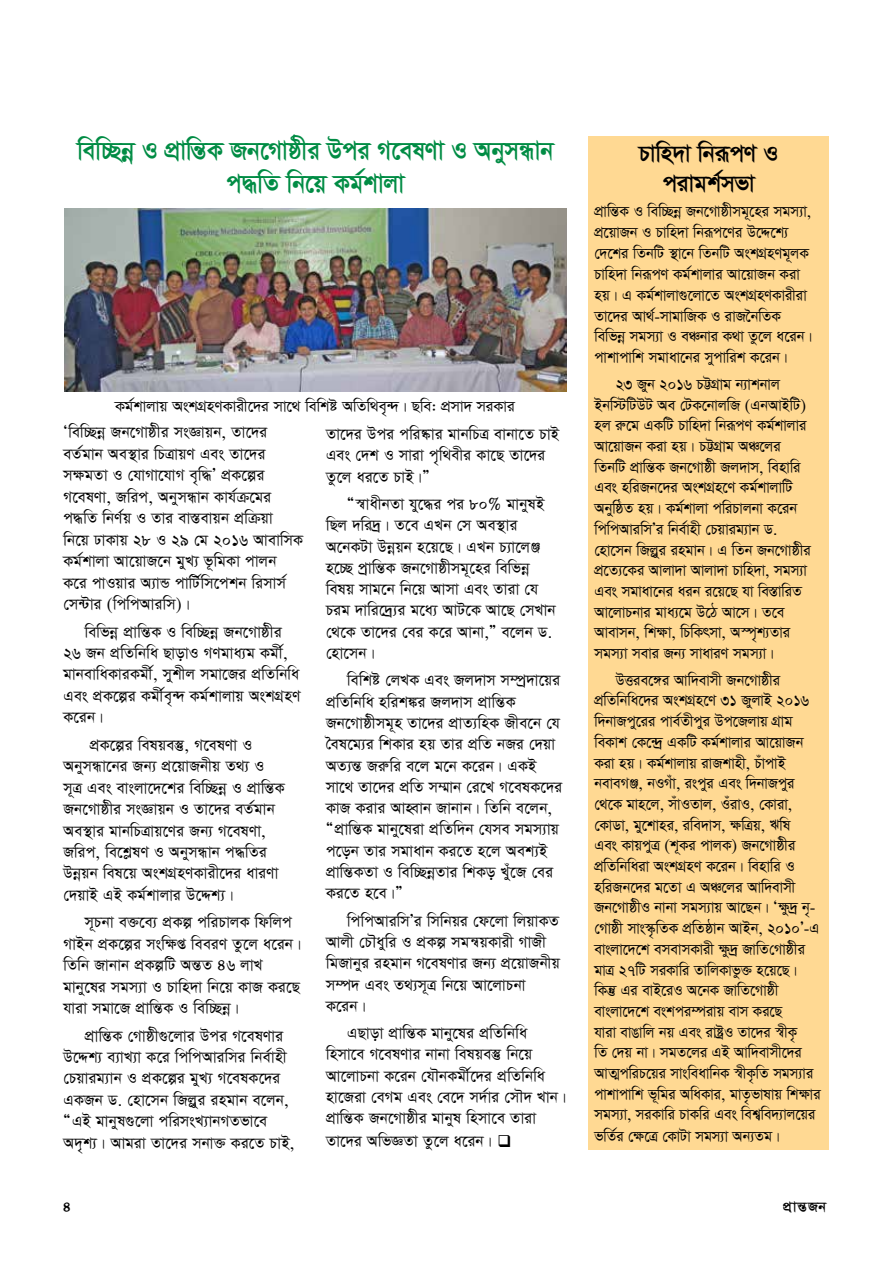
<style>
.page{position:relative;width:893px;height:1286px;background:#fff}
.page>*{position:absolute;margin:0;border:0;box-sizing:border-box;transform-origin:0 0}
.t1{font:30px/33px "Sutonny MJ Bold";color:#008c44;text-align:center;scale:.95 1}
.t2{font:27px/30px "Sutonny MJ Bold";color:#000;text-align:center}
.t3{font:18.75px/21.5px "Sutonny MJ";letter-spacing:.015em;color:#000;scale:.95 1}
.t4{font:18px/20.7px "Sutonny MJ";color:#000;scale:.95 1}
.t5{font:18px "Sutonny MJ";color:#000}
.t6{font:16.5px "Sutonny MJ Bold";letter-spacing:.05em;color:#000}
</style>
<div class="page">
<div style="left:588px;top:136px;width:241px;height:1014px;background:#ffd993"></div>
<img style="left:65px;top:209px;width:501px;height:183px">
<h1 class="t1" style="left:78px;top:135px;width:502px">WEW”QBŒ I CÖVWŠÍK RB‡MVÔXI DCI M‡ELYV I ABYMÜVB<br>C×WZ WB‡Q KG©KVJV</h1>
<h2 class="t2" style="left:639px;top:140px;width:140px">PVWN`V WBIƑCY I<br>CIVGK©MFV</h2>
<p class="t5" style="left:115px;top:396px;width:401px">KG©KVJVQ ASKMÖNYKVIX‡`I MV‡_ WEWKÓ AWZW_E„›`| QWE: CÖMV` MIKVI</p>
<p class="t3" style="left:63px;top:423px;width:254px">ÔWEW”QBŒ RB‡MVÔXI MSÁVQB, ZV‡`I<br>EZ©GVB AE¯’VI WPÎVQY GES ZV‡`I<br>MŸGZV I †HVMV‡HVM E„W×Õ CÖK‡ÍI<br>M‡ELYV, RWIC, ABYMÜVB KVH©Μ‡GI<br>C×WZ WBY©Q I ZVI EV¯ÍEVQB CÖWΜQV<br>WB‡Q XVKVQ 28 I 29 †G 2016 AVEVWMK<br>KG©KVJV AV‡QVR‡B GYL¨ F‚WGKV CVJB<br>K‡I CVIQVI A¨VÛ CVWU©WM‡CKB WIMVM© †M›UVI (WCWCAVIWM)|</p>
<p class="t3" style="left:63px;top:622px;width:251px;text-indent:21px">WEWFBŒ CÖVWŠÍK I WEW”QBŒ RB‡MVÔXI<br>26 RB CÖWZWBWA QVOVI MYGVA¨G KGX©,<br>GVBEVWAKVIKGX©, MYKXJ MGV‡RI CÖWZWBWA<br>GES CÖK‡ÍI KGX©E„›` KG©KVJVQ ASKMÖNY<br>K‡IB|</p>
<p class="t3" style="left:63px;top:735px;width:234px;text-indent:26px">CÖK‡ÍI WELQE¯‘, M‡ELYV I<br>ABYMÜV‡BI RB¨ CÖ‡QVRBXQ Z_¨ I<br>M~Î GES EVSJV‡`‡KI WEW”QBŒ I CÖVWŠÍK<br>RB‡MVÔXI MSÁVQB I ZV‡`I EZ©GVB<br>AE¯’VI GVBWPÎVQ‡YI RB¨ M‡ELYV,<br>RWIC, WE‡KØLY I ABYMÜVB C×WZI<br>DBŒQB WEL‡Q ASKMÖNYKVIX‡`I AVIYV †`QVB GB KG©KVJVI D‡ÏK¨|</p>
<p class="t3" style="left:63px;top:912px;width:252px;text-indent:21px">M~PBV E³‡E¨ CÖKÍ CWIPVJK WDWJC<br>MVBB CÖK‡ÍI MSWŸß WEEIY ZZ‡J A‡IB|<br>WZWB RVBVB CÖKÍWU AŠÍZ 46 JVL<br>GVBY‡LI MGM¨V I PVWN`V WB‡Q KVR KI‡Q<br>HVIV MGV‡R CÖVWŠÍK I WEW”QBŒ|</p>
<p class="t3" style="left:63px;top:1025px;width:245px;text-indent:21px">CÖVWŠÍK †MVÔX¸‡JVI DCI M‡ELYVI D‡ÏK¨ E¨VL¨V K‡I WCWCAVIWMI WBE©VNX †PQVIG¨VB I CÖK‡ÍI GYL¨ M‡ELK‡`I GKRB W. †NV‡MB WRJØYI INGVB E‡JB, ÒGB GVBYL¸‡JV CWIMSL¨VBMZFV‡E A`„K¨| AVGIV ZV‡`I MBV³ KI‡Z PVB,</p>
<p class="t3" style="left:326px;top:424px;width:247px">ZV‡`I DCI CWI®‹VI GVBWPÎ EVBV‡Z PVB<br>GES †`K I MVIV C„W_EXI KV‡Q ZV‡`I<br>ZZ‡J AI‡Z PVB|Ó</p>
<p class="t3" style="left:326px;top:494px;width:243px;text-indent:21px">Ò¯^VAXBZV HY‡×I CI 80% GVBYLB<br>WQJ `WI`ª| Z‡E GLB †M AE¯’VI<br>A‡BKUV DBŒQB N‡Q‡Q| GLB P¨V‡JÄ<br>N‡”Q CªVWŠÍK RB‡MVÔXMG~‡NI WEWFBŒ<br>WELQ MVG‡B WB‡Q AVMV GES ZVIV †H<br>PIG `VWI‡`ª¨I G‡A¨ AVU‡K AV‡Q †MLVB †_‡K ZV‡`I †EI K‡I AVBV,Ó E‡JB W. †NV‡MB|</p>
<p class="t3" style="left:326px;top:670px;width:250px;text-indent:21px">WEWKÓ †JLK GES RJ`VM M¤Úª`V‡QI<br>CÖWZWBWA NWIK¼I RJ`VM CÖVWŠÍK<br>RB‡MVÔXMG~N ZV‡`I CÖVZ¨WNK RXE‡B †H ˆEL‡G¨I WKKVI NQ ZVI CÖWZ BRI †`QV<br>AZ¨ŠÍRIÆWI E‡J G‡B K‡IB| GKB<br>MV‡_ ZV‡`I CÖWZ M¤§VB †I‡L M‡ELK‡`I<br>KVR KIVI AVNŸVB RVBVB| WZWB E‡JB,<br>ÒCÖVWŠÍK GVBY‡LIV CÖWZW`B †HME MGM¨VQ<br>C‡OB ZVI MGVAVB KI‡Z N‡J AEK¨B<br>CÖVWŠÍKZV I WEW”QBŒZVI WKKO LYU‡R †EI<br>KI‡Z N‡E|Ó</p>
<p class="t3" style="left:326px;top:911px;width:248px;text-indent:21px">WCWCAVIWMÕI WMWBQI †D‡JV WJQVKZ<br>AVJX †PŠAYWI I CÖKÍ MGŠ^QKVIX MVRX<br>WGRVBYI INGVB M‡ELYVI RB¨ CÖ‡QVRBXQ<br>M¤Ú` GES Z_¨M~Î WB‡Q AV‡JVPBV<br>K‡IB|</p>
<p class="t3" style="left:326px;top:1023px;width:255px;text-indent:21px">GQVOV CÖVWŠÍK GVBY‡LI CÖWZWBWA<br>WNMV‡E M‡ELYVI BVBV WELQE¯‘WB‡Q<br>AV‡JVPBV K‡IB †HŠBKGX©‡`I CÖWZWBWA<br>NV‡RIV †EMG GES †E‡` M`©VI †MŠ` LVB|<br>CÖVWŠÍK RB‡MVÔXI GVBYL WNMV‡E ZVIV<br>ZV‡`I AWFÁZV ZZ‡J A‡IB| ❑</p>
<p class="t4" style="left:594px;top:202px;width:231px">CÖVWŠÍK I WEW”QBŒ RB‡MVÔXMG~‡NI MGM¨V, CÖ‡QVRB I PVWN`V WBIƑC‡YI D‡Ï‡K¨ †`‡KI WZBWU ¯’V‡B WZBWU ASKMÖNYG~JK PVWN`V WBIƑCY KG©KVJVI AV‡QVRB KIV NQ| G KG©KVJV¸‡JV‡Z ASKMÖNYKVIXIV ZV‡`I AV_©-MVGVWRK I IVR‰BWZK WEWFBŒ MGM¨V I EÂBVI K_V ZZ‡J A‡IB| CVKVCVWK MGVAV‡BI MYCVWIK K‡IB|</p>
<p class="t4" style="left:594px;top:375px;width:229px;text-indent:21px">23 RYB 2016 PÆMÖVG B¨VKBVJ<br>BBW÷WUDU AE †UK‡BVJWR (GBAVBWU)<br>NJ IÆ‡G GKWU PVWN`V WBIƑCY KG©KVJVI<br>AV‡QVRB KIV NQ| PÆMÖVG AÂ‡JI<br>WZBWU CÖVWŠÍK RB‡MVÔX RJ`VM, WENVWI<br>GES NWIRB‡`I ASKMÖN‡Y KG©KVJVWU<br>ABYWÔZ NQ| KG©KVJV CWIPVJBV K‡IB<br>WCWCAVIWMÕI WBE©VNX †PQVIG¨VB W. †NV‡MB WRJØYI INGVB| G WZB RB‡MVÔXI<br>CÖ‡Z¨‡KI AVJV`V AVJV`V PVWN`V, MGM¨V<br>GES MGVAV‡BI AIB I‡Q‡Q HV WE¯ÍVWIZ<br>AV‡JVPBVI GVA¨‡G D‡V AV‡M| Z‡E<br>AVEVMB, WKŸV, WPWKRMV, A¯Ú„K¨ZVI<br>MGM¨V MEVI RB¨ MVAVIY MGM¨V|</p>
<p class="t4" style="left:594px;top:670px;width:240px;text-indent:21px">DËIE‡½I AVW`EVMX RB‡MVÔXI CÖWZWBWA‡`I ASKMÖN‡Y 31 RYJVB 2016<br>W`BVRCY‡II CVE©ZXCYI DC‡RJVQ MÖVG WEKVK †K‡›`ª GKWU KG©KVJVI AV‡QVRB KIV NQ| KG©KVJVQ IVRKVNX, PUVCVB BEVEMÄ, BIMUV, ISCYI GES W`BVRCYI †_‡K GVN‡J, MUVIZVJ, IUIVI, †KVIV, †KVWV, GY‡KVNI, IWE`VM, ŸWÎQ, FWL<br>GES KVQCYÎ (K~KI CVJK) RB‡MVÔXI CÖWZWBWAIV ASKMÖNY K‡IB| WENVWI I NWIRB‡`I G‡ZV G AÂ‡JI AVW`EVMX RB‡MVÔXI BVBV MGM¨VQ AV‡QB| ÔŸZ`ª B„- †MVÔX MVS¯‹…WZK CÖWZÔVB AVBB, 2010Õ-G EVSJV‡`‡K EMEVMKVIX ŸZ`ª RVWZ†MVÔXI GVÎ 27WU MIKVWI ZVWJKVFZ³ N‡Q‡Q| WKŠ‘GI EVB‡II A‡BK RVWZ‡MVÔX EVSJV‡`‡K ESKCI¤ÚIVQ EVM KI‡Q<br>HVIV EVOVWJ BQ GES IVÓªI ZV‡`I ¯^XK… WZ †`Q BV| MGZ‡JI GB AVW`EVMX‡`I AVZ¥CWIP‡QI MVSWEAVWBK ¯^XK…WZ MGM¨VI CVKVCVWK F~WGI AWAKVI, GVZ…FVLVQ WKŸVI MGM¨V, MIKVWI PVKWI GES WEK¦WE`¨VJ‡QI FWZ©I †Ÿ‡Î †KVUV MGM¨V AB¨ZG|</p>
<p class="t6" style="left:63px;top:1198px;width:10px">4</p>
<p class="t6" style="left:783px;top:1198px;width:45px">CÖVŠÍRB</p>
</div>
